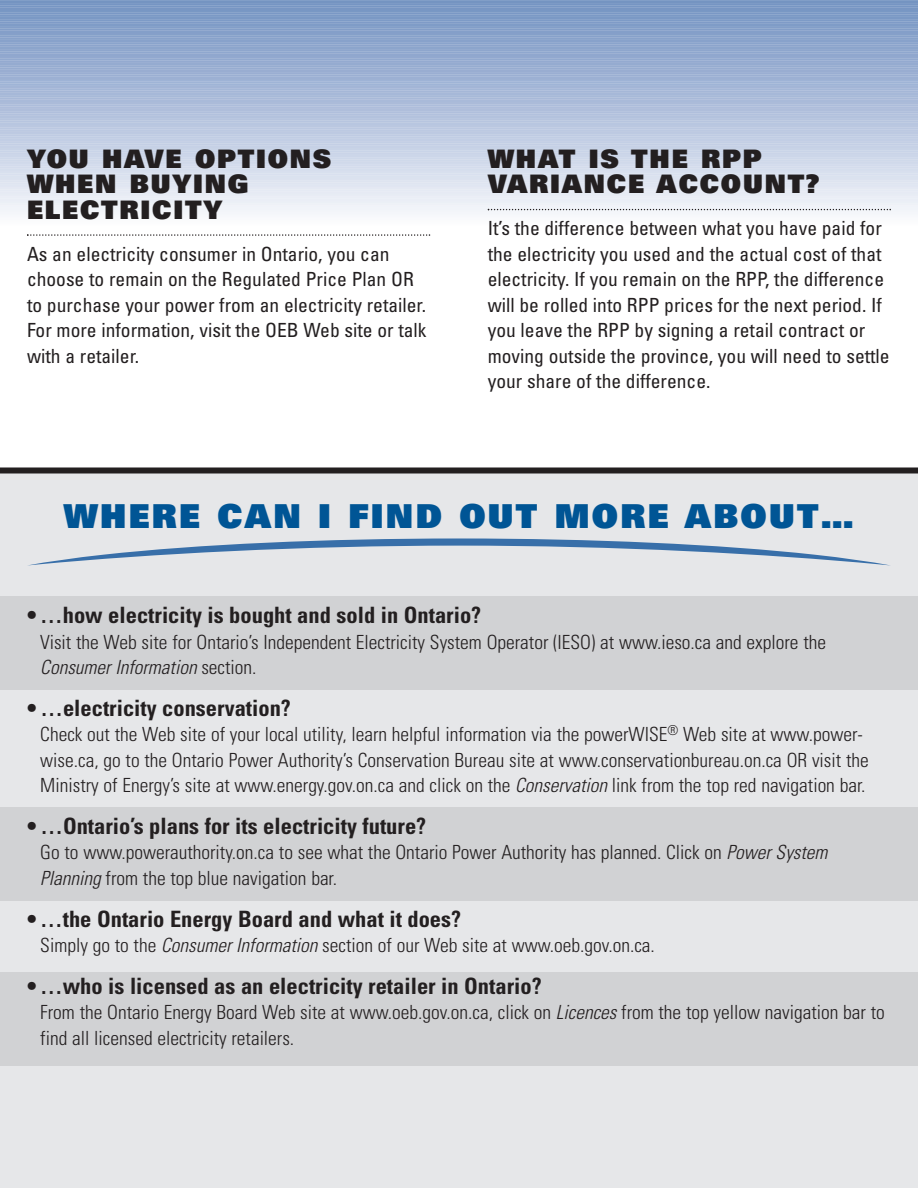
<style>
.page{position:relative;width:918px;height:1188px;background:#fff}
.page>*{position:absolute;margin:0;border:0;box-sizing:border-box;transform-origin:0 0}
.t1{font:900 33px "Univers";letter-spacing:.07em;color:#005595}
.t2{font:900 25.5px/25.5px "Univers";letter-spacing:.07em;color:#231f20}
.t3{font:700 condensed 22.5px "Univers";color:#231f20}
.t4{font:300 condensed 19.5px/25.5px "Univers";color:#231f20}
.t5{font:condensed 19.5px/25.5px "Univers";color:#231f20}
.s1{font-style:italic}
</style>
<div class="page">
<div style="left:0;top:472px;width:918px;height:716px;background:#e6e7e9"></div>
<div style="left:0;top:596px;width:918px;height:93px;background:#d1d2d4"></div>
<div style="left:0;top:467px;width:918px;height:6px;background:#231f20"></div>
<svg style="left:30px;top:538px;width:858px;height:27px"></svg>
<hr style="left:0;top:220px;width:918px;height:4px;background:#fbfcfd">
<hr style="left:0;top:217px;width:918px;height:4px;background:#f9fafc">
<hr style="left:0;top:213px;width:918px;height:4px;background:#f6f8fb">
<hr style="left:0;top:210px;width:918px;height:4px;background:#f3f5f9">
<hr style="left:0;top:206px;width:918px;height:4px;background:#f1f4f9">
<hr style="left:0;top:203px;width:918px;height:4px;background:#eef1f7">
<hr style="left:0;top:199px;width:918px;height:4px;background:#ebeff6">
<hr style="left:0;top:196px;width:918px;height:3px;background:#eaeef6">
<hr style="left:0;top:192px;width:918px;height:4px;background:#e7ecf4">
<hr style="left:0;top:188px;width:918px;height:4px;background:#e5eaf4">
<hr style="left:0;top:185px;width:918px;height:4px;background:#e2e7f2">
<hr style="left:0;top:181px;width:918px;height:4px;background:#dfe5f1">
<hr style="left:0;top:178px;width:918px;height:4px;background:#dde3f0">
<hr style="left:0;top:174px;width:918px;height:4px;background:#dae2ef">
<hr style="left:0;top:171px;width:918px;height:4px;background:#d8e0ee">
<hr style="left:0;top:167px;width:918px;height:4px;background:#d5deed">
<hr style="left:0;top:164px;width:918px;height:4px;background:#d3dbec">
<hr style="left:0;top:160px;width:918px;height:4px;background:#d0d9ea">
<hr style="left:0;top:157px;width:918px;height:4px;background:#ced8ea">
<hr style="left:0;top:153px;width:918px;height:4px;background:#ccd6e9">
<hr style="left:0;top:150px;width:918px;height:4px;background:#c9d4e8">
<hr style="left:0;top:146px;width:918px;height:4px;background:#c7d2e6">
<hr style="left:0;top:142px;width:918px;height:4px;background:#cbd5e8">
<hr style="left:0;top:141px;width:918px;height:4px;background:#c3cfe5">
<hr style="left:0;top:137px;width:918px;height:4px;background:#c2cee5">
<hr style="left:0;top:134px;width:918px;height:4px;background:#bfcbe3">
<hr style="left:0;top:130px;width:918px;height:4px;background:#bdc9e2">
<hr style="left:0;top:127px;width:918px;height:4px;background:#bbc8e1">
<hr style="left:0;top:123px;width:918px;height:4px;background:#b9c6e0">
<hr style="left:0;top:119px;width:918px;height:4px;background:#c0cce2">
<hr style="left:0;top:118px;width:918px;height:4px;background:#b6c4de">
<hr style="left:0;top:114px;width:918px;height:4px;background:#b3c2dd">
<hr style="left:0;top:112px;width:918px;height:4px;background:#b9c6df">
<hr style="left:0;top:109px;width:918px;height:4px;background:#afbfdc">
<hr style="left:0;top:105px;width:918px;height:4px;background:#aebddb">
<hr style="left:0;top:104px;width:918px;height:4px;background:#adbddb">
<hr style="left:0;top:100px;width:918px;height:4px;background:#aabad9">
<hr style="left:0;top:96px;width:918px;height:4px;background:#b3c1dd">
<hr style="left:0;top:95px;width:918px;height:4px;background:#aebeda">
<hr style="left:0;top:93px;width:918px;height:4px;background:#a7b9d8">
<hr style="left:0;top:89px;width:918px;height:4px;background:#adbdda">
<hr style="left:0;top:86px;width:918px;height:4px;background:#a4b6d7">
<hr style="left:0;top:82px;width:918px;height:4px;background:#9fb4d6">
<hr style="left:0;top:81px;width:918px;height:4px;background:#9fb4d6">
<hr style="left:0;top:77px;width:918px;height:4px;background:#9db1d3">
<hr style="left:0;top:73px;width:918px;height:4px;background:#a7b9d8">
<hr style="left:0;top:72px;width:918px;height:4px;background:#a1b4d5">
<hr style="left:0;top:70px;width:918px;height:4px;background:#99aed2">
<hr style="left:0;top:66px;width:918px;height:4px;background:#a1b4d5">
<hr style="left:0;top:63px;width:918px;height:4px;background:#96abd0">
<hr style="left:0;top:59px;width:918px;height:4px;background:#94aad0">
<hr style="left:0;top:58px;width:918px;height:4px;background:#99aed2">
<hr style="left:0;top:54px;width:918px;height:4px;background:#91a8ce">
<hr style="left:0;top:50px;width:918px;height:4px;background:#9db1d3">
<hr style="left:0;top:49px;width:918px;height:4px;background:#96add1">
<hr style="left:0;top:47px;width:918px;height:4px;background:#8da5cd">
<hr style="left:0;top:43px;width:918px;height:4px;background:#97add0">
<hr style="left:0;top:40px;width:918px;height:4px;background:#89a3cb">
<hr style="left:0;top:36px;width:918px;height:4px;background:#88a2ca">
<hr style="left:0;top:35px;width:918px;height:4px;background:#8ea7cc">
<hr style="left:0;top:31px;width:918px;height:4px;background:#859fc9">
<hr style="left:0;top:27px;width:918px;height:4px;background:#93aacf">
<hr style="left:0;top:26px;width:918px;height:4px;background:#8ba5cb">
<hr style="left:0;top:24px;width:918px;height:4px;background:#809dc8">
<hr style="left:0;top:20px;width:918px;height:4px;background:#8ba5cc">
<hr style="left:0;top:17px;width:918px;height:4px;background:#829fc9">
<hr style="left:0;top:15px;width:918px;height:4px;background:#7b99c5">
<hr style="left:0;top:13px;width:918px;height:4px;background:#829fc8">
<hr style="left:0;top:10px;width:918px;height:4px;background:#819ec8">
<hr style="left:0;top:8px;width:918px;height:4px;background:#7897c4">
<hr style="left:0;top:4px;width:918px;height:4px;background:#89a3ca">
<hr style="left:0;top:3px;width:918px;height:4px;background:#809dc7">
<hr style="left:0;top:1px;width:918px;height:4px;background:#7695c2">
<hr style="left:0;top:0;width:918px;height:1px;background:#7393c1">
<svg style="left:27px;top:234px;width:403px;height:2px"></svg>
<svg style="left:488px;top:209px;width:403px;height:1px"></svg>
<div style="left:0;top:807px;width:918px;height:93px;background:#d1d2d4"></div>
<div style="left:0;top:972px;width:918px;height:93px;background:#d1d2d4"></div>
<h2 class="t2" style="left:27px;top:148px;width:306px">YOU HAVE OPTIONS<br>WHEN BUYING<br>ELECTRICITY</h2>
<p class="t5" style="left:27px;top:242px;width:401px">As an electricity consumer in Ontario, you can choose to remain on the Regulated Price Plan OR to purchase your power from an electricity retailer.<br>For more information, visit the OEB Web site or talk with a retailer.</p>
<h2 class="t2" style="left:488px;top:148px;width:333px">WHAT IS THE RPP<br>VARIANCE ACCOUNT?</h2>
<p class="t5" style="left:488px;top:217px;width:403px">It’s the difference between what you have paid for the electricity you used and the actual cost of that electricity. If you remain on the RPP, the difference will be rolled into RPP prices for the next period. If you leave the RPP by signing a retail contract or moving outside the province, you will need to settle your share of the difference.</p>
<h1 class="t1" style="left:64px;top:504px;width:792px">WHERE CAN I FIND OUT MORE ABOUT…</h1>
<p class="t3" style="left:27px;top:607px;width:456px">• …how electricity is bought and sold in Ontario?</p>
<p class="t4" style="left:40px;top:631px;width:787px">Visit the Web site for Ontario’s Independent Electricity System Operator (IESO) at www.ieso.ca and explore the<br><span class="s1">Consumer Information</span> section.</p>
<p class="t3" style="left:27px;top:700px;width:265px">• …electricity conservation?</p>
<p class="t4" style="left:40px;top:723px;width:830px">Check out the Web site of your local utility, learn helpful information via the powerWISE<sup>®</sup> Web site at www.power&shy;wise.ca, go to the Ontario Power Authority’s Conservation Bureau site at www.conservationbureau.on.ca OR visit the<br>Ministry of Energy’s site at www.energy.gov.on.ca and click on the <span class="s1">Conservation</span> link from the top red navigation bar.</p>
<p class="t3" style="left:27px;top:818px;width:401px">• …Ontario’s plans for its electricity future?</p>
<p class="t4" style="left:40px;top:842px;width:789px">Go to www.powerauthority.on.ca to see what the Ontario Power Authority has planned. Click on <span class="s1">Power System<br>Planning</span> from the top blue navigation bar.</p>
<p class="t3" style="left:27px;top:910px;width:436px">• …the Ontario Energy Board and what it does?</p>
<p class="t4" style="left:40px;top:934px;width:616px">Simply go to the <span class="s1">Consumer Information</span> section of our Web site at www.oeb.gov.on.ca.</p>
<p class="t3" style="left:27px;top:978px;width:516px">• …who is licensed as an electricity retailer in Ontario?</p>
<p class="t4" style="left:40px;top:1001px;width:846px">From the Ontario Energy Board Web site at www.oeb.gov.on.ca, click on <span class="s1">Licences</span> from the top yellow navigation bar to find all licensed electricity retailers.</p>
</div>
